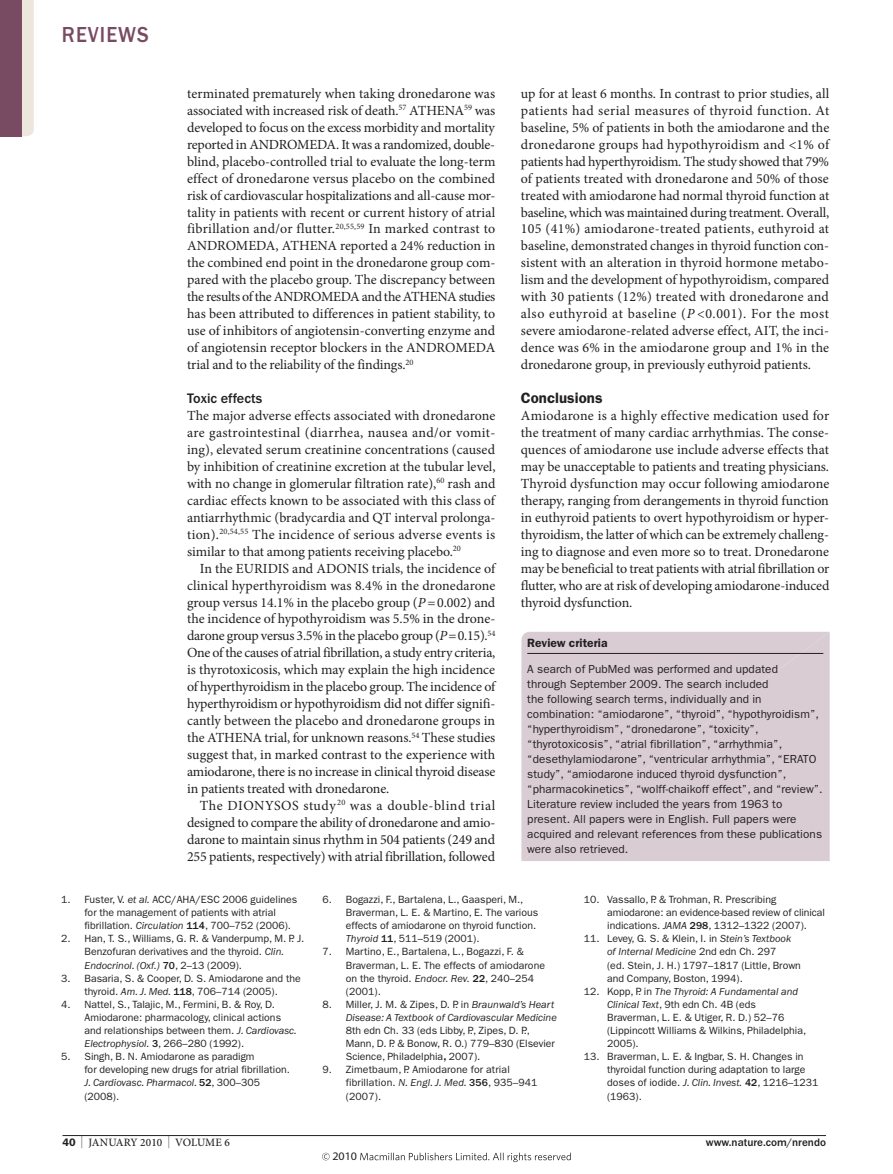
<style>
.page{position:relative;width:893px;height:1174px;background:#fff}
.page>*{position:absolute;margin:0;border:0;box-sizing:border-box;transform-origin:0 0}
.t1{font:500 22.5px "ITC Franklin Gothic Std";color:#794b62;scale:.9 1}
.Head_1{font:600 15px "ITC Franklin Gothic Std";color:#231f20}
.Head_2{font:500 14.25px "ITC Franklin Gothic Std";color:#231f20}
.Body_text{font:13.95px/17px "Minion Pro";letter-spacing:-.005em;color:#231f20;text-align:justify}
.Body_first{font:13.95px/17px "Minion Pro";letter-spacing:-.01em;color:#231f20;text-align:justify}
.Box_title{font:600 12px "ITC Franklin Gothic Std";color:#231f20}
.Box_body_first{font:11.7px/15px "ITC Franklin Gothic Std";letter-spacing:.005em;color:#231f20}
.t2{font:11.55px "Myriad";color:#231f20;scale:1.04 1}
.t3{font:500 11.25px "Minion Pro";letter-spacing:.01em;color:#231f20}
.t4{font:500 11.25px "ITC Franklin Gothic Std";color:#231f20}
.References{font:10.5px/13px "ITC Franklin Gothic Std";color:#231f20}
.s1{font-style:italic}
.s2{font-weight:500}
.s3{font-weight:600}
.s4{font-family:"ITC Franklin Gothic Std";font-weight:600;font-size:10.95px}
.s5{font-size:12.9px}
</style>
<div class="page">
<hr style="left:63px;top:1135px;width:763px;height:1px;background:#231f20">
<div style="left:521px;top:632px;width:309px;height:229px;background:#d9ccd3"></div>
<hr style="left:527px;top:653px;width:296px;height:1px;background:#231f20">
<div style="left:22px;top:0;width:12px;height:136px;background:#ece6dd"></div>
<div style="left:0;top:0;width:22px;height:136px;background:#794b62"></div>
<svg style="left:322px;top:1152px;width:7px;height:8px"></svg>
<svg style="left:360px;top:1152px;width:211px;height:10px"></svg>
<h1 class="t1" style="left:62px;top:22px;width:95px">reviews</h1>
<p class="Body_text" style="left:187px;top:85px;width:310px">terminated prematurely when taking dronedarone was associated with increased risk of death.<sup>57</sup> ATHENA<sup>59</sup> was developed to focus on the excess morbidity and mortality reported in ANDROME</p>
<p class="Body_text" style="left:187px;top:136px;width:310px;text-indent:130px">DA. It was a randomized, double&shy;blind, placebo-controlled trial to evaluate the long-term effect of dronedarone versus placebo on the combined risk of cardiovascular hospitalizations and all-cause mor&shy;tality in patients with recent or current history of atrial fibrillation and/or flutter.<sup>20,55,59</sup> In marked contrast to ANDROME</p>
<p class="Body_text" style="left:187px;top:237px;width:310px;text-indent:69px">DA, ATHENA reported a 24% reduction in the combined end point in the dronedarone group com&shy;pared with the placebo group. The discrepancy between the results of the ANDROME</p>
<p class="Body_text" style="left:187px;top:288px;width:310px;text-indent:154px">DA and the ATHENA studies has been attributed to differences in patient stability, to use of inhibitors of angiotensin-converting enzyme and of angiotensin receptor blockers in the ANDROME</p>
<p class="Body_text" style="left:476px;top:339px;width:21px">DA</p>
<p class="Body_text" style="left:187px;top:356px;width:228px">trial and to the reliability of the findings.<sup>20</sup></p>
<p class="Head_2" style="left:187px;top:390px;width:77px">Toxic effects</p>
<p class="Body_first" style="left:187px;top:407px;width:310px">The major adverse effects associated with dronedarone are gastrointestinal (diarrhea, nausea and/or vomit&shy;ing), elevated serum creatinine concentrations (caused by inhibition of creatinine excretion at the tubular level, with no change in glomerular filtration rate),<sup>60</sup> rash and cardiac effects known to be associated with this class of antiarrhythmic (bradycardia and QT interval prolonga&shy;tion).<sup>20,54,55</sup> The incidence of serious adverse events is similar to that among patients receiving placebo.<sup>20</sup></p>
<p class="Body_text" style="left:187px;top:560px;width:310px;text-indent:13px">In the EURIDIS and ADONIS trials, the incidence of clinical hyperthyroidism was 8.4% in the dronedarone group versus 14.1% in the placebo group (<span class="s1">P</span>=0.002) and the incidence of hypothyroidism was 5.5% in the drone&shy;darone group versus 3.5% in the placebo group (<span class="s1">P</span>=0.15).<sup>54<br></sup>One of the causes of atrial fibrillation, a study entry criteria, is thyrotoxicosis, which may explain the high incidence of hyperthyroidism in the placebo group. The incidence of hyperthyroidism or hypothyroidism did not differ signifi&shy;cantly between the placebo and dronedarone groups in the ATHENA trial, for unknown reasons.<sup>54</sup> These studies suggest that, in marked contrast to the experience with amiodarone, there is no increase in clinical thyroid disease in patients treated with dronedarone.</p>
<p class="Body_text" style="left:187px;top:797px;width:310px;text-indent:13px">The DIONYSOS study <sup>20</sup> was a double-blind trial designed to compare the ability of dronedarone and amio&shy;darone to maintain sinus rhythm in 504 patients (249 and 255 patients, respectively) with atrial fibrillation, followed</p>
<p class="Body_text" style="left:521px;top:85px;width:310px;text-align:left">up for at least 6 months. In contrast to prior studies, all patients had serial measures of thyroid function. At baseline, 5% of patients in both the amiodarone and the dronedarone groups had hypothyroidism and &lt;1% of patients had hyperthyroidism. The study showed that 79% of patients treated with dronedarone and 50% of those treated with amiodarone had normal thyroid function at baseline, which was maintained during treatment. Overall, 105 (41%) amiodarone-treated patients, euthyroid at baseline, demonstrated changes in thyroid function con&shy;sistent with an alteration in thyroid hormone metabo&shy;lism and the development of hypothyroidism, compared with 30 patients (12%) treated with dronedarone and also euthyroid at baseline (<span class="s1">P</span> &lt;0.001). For the most severe amiodarone-related adverse effect, AIT, the inci&shy;dence was 6% in the amiodarone group and 1% in the dronedarone group, in previously euthyroid patients.</p>
<p class="Head_1" style="left:521px;top:389px;width:83px">Conclusions</p>
<p class="Body_first" style="left:521px;top:407px;width:310px">Amiodarone is a highly effective medication used for the treatment of many cardiac arrhythmias. The conse&shy;quences of amiodarone use include adverse effects that may be unacceptable to patients and treating physicians.<br>Thyroid dysfunction may occur following amiodarone therapy, ranging from derangements in thyroid function in euthyroid patients to overt hypothyroidism or hyper&shy;thyroidism, the latter of which can be extremely challeng&shy;ing to diagnose and even more so to treat. Dronedarone may be beneficial to treat patients with atrial fibrillation or flutter, who are at risk of developing amiodarone-induced thyroid dysfunction.</p>
<p class="Box_title" style="left:527px;top:635px;width:82px">Review criteria</p>
<p class="Box_body_first" style="left:527px;top:661px;width:297px">A search of PubMed was performed and updated<br>through September 2009. The search included<br>the following search terms, individually and in combination: “amiodarone”, “thyroid”, “hypothyroidism”, “hyperthyroidism”, “dronedarone”, “toxicity”, “thyrotoxicosis”, “atrial fibrillation”, “arrhythmia”, “desethylamiodarone”, “ventricular arrhythmia”, “ERATO study”, “amiodarone induced thyroid dysfunction”, “pharmacokinetics”, “wolff-chaikoff effect”, and “review”.<br>Literature review included the years from 1963 to present. All papers were in English. Full papers were acquired and relevant references from these publications were also retrieved.</p>
<p class="References" style="left:84px;top:893px;width:214px;text-indent:-23px">1. Fuster, V. <span class="s1">et al.</span> ACC/AHA/ESC 2006 guidelines for the management of patients with atrial fibrillation. <span class="s1">Circulation</span> <span class="s2">114</span>, 700–752 (2006).</p>
<p class="References" style="left:84px;top:932px;width:221px;text-indent:-23px">2. Han, T. S., Williams, G. R. &amp; Vanderpump, M. P. J.<br>Benzofuran derivatives and the thyroid. <span class="s1">Clin.<br>Endocrinol. (Oxf.)</span> <span class="s2">70</span>, 2–13 (2009).</p>
<p class="References" style="left:61px;top:971px;width:241px;text-align:center">3. Basaria, S. &amp; Cooper, D. S. Amiodarone and the thyroid. <span class="s1">Am. J. Med.</span> <span class="s2">118</span>, 706–714 (2005).</p>
<p class="References" style="left:84px;top:997px;width:214px;text-indent:-23px">4. Nattel, S., Talajic, M., Fermini, B. &amp; Roy, D.<br>Amiodarone: pharmacology, clinical actions and relationships between them. <span class="s1">J. Cardiovasc.<br>Electrophysiol.</span> <span class="s2">3</span>, 266–280 (1992).</p>
<p class="References" style="left:84px;top:1050px;width:207px;text-indent:-23px">5. Singh, B. N. Amiodarone as paradigm<br>for developing new drugs for atrial fibrillation.<br><span class="s1">J. Cardiovasc. Pharmacol.</span> <span class="s2">52</span>, 300–305 (2008).</p>
<p class="References" style="left:346px;top:893px;width:194px;text-indent:-23px">6. Bogazzi, F., Bartalena, L., Gaasperi, M., Braverman, L. E. &amp; Martino, E. The various effects of amiodarone on thyroid function.<br><span class="s1">Thyroid</span> <span class="s2">11</span>, 511–519 (2001).</p>
<p class="References" style="left:346px;top:945px;width:201px;text-indent:-23px">7. Martino, E., Bartalena, L., Bogazzi, F. &amp; Braverman, L. E. The effects of amiodarone on the thyroid. <span class="s1">Endocr. Rev.</span> <span class="s2">22</span>, 240–254 (2001).</p>
<p class="References" style="left:346px;top:997px;width:213px;text-indent:-23px">8. Miller, J. M. &amp; Zipes, D. P. in <span class="s1">Braunwald’s Heart Disease: A Textbook of Cardiovascular Medicine </span>8th edn Ch. 33 (eds Libby, P., Zipes, D. P., Mann, D. P. &amp; Bonow, R. O.) 779–830 (Elsevier Science, Philadelphia<span class="s3">,</span> 2007).</p>
<p class="References" style="left:346px;top:1063px;width:193px;text-indent:-23px">9. Zimetbaum, P. Amiodarone for atrial fibrillation. <span class="s1">N. Engl. J. Med.</span> <span class="s2">356</span>, 935–941 (2007).</p>
<p class="References" style="left:607px;top:893px;width:219px;text-indent:-23px">10. Vassallo, P. &amp; Trohman, R. Prescribing amiodarone: an evidence-based review of clinical indications. <span class="s1">JAMA</span> <span class="s2">298</span>, 1312–1322 (2007).</p>
<p class="References" style="left:607px;top:932px;width:195px;text-indent:-23px">11. Levey, G. S. &amp; Klein, I. in <span class="s1">Stein’s Textbook of Internal Medicine</span> 2nd edn Ch. 297<br>(ed. Stein, J. H.) 1797–1817 (Little, Brown and Company, Boston, 1994).</p>
<p class="References" style="left:607px;top:984px;width:201px;text-indent:-23px">12. Kopp, P. in <span class="s1">The Thyroid: A Fundamental and Clinical Text</span>, 9th edn Ch. 4B (eds Braverman, L. E. &amp; Utiger, R. D.) 52–76 (Lippincott Williams &amp; Wilkins, Philadelphia, 2005).</p>
<p class="References" style="left:607px;top:1050px;width:213px;text-indent:-23px">13. Braverman, L. E. &amp; Ingbar, S. H. Changes in thyroidal function during adaptation to large doses of iodide. <span class="s1">J. Clin. Invest.</span> <span class="s2">42</span>, 1216–1231 (1963).</p>
<p class="t3" style="left:63px;top:1135px;width:169px"><span class="s4">40</span> <span class="s5">|</span> JANUARY 2010 <span class="s5">|</span> VOLUME 6</p>
<p class="t4" style="left:706px;top:1136px;width:122px">www.nature.com/nrendo</p>
<p class="t2" style="left:332px;top:1150px;width:25px">2010</p>
</div>
